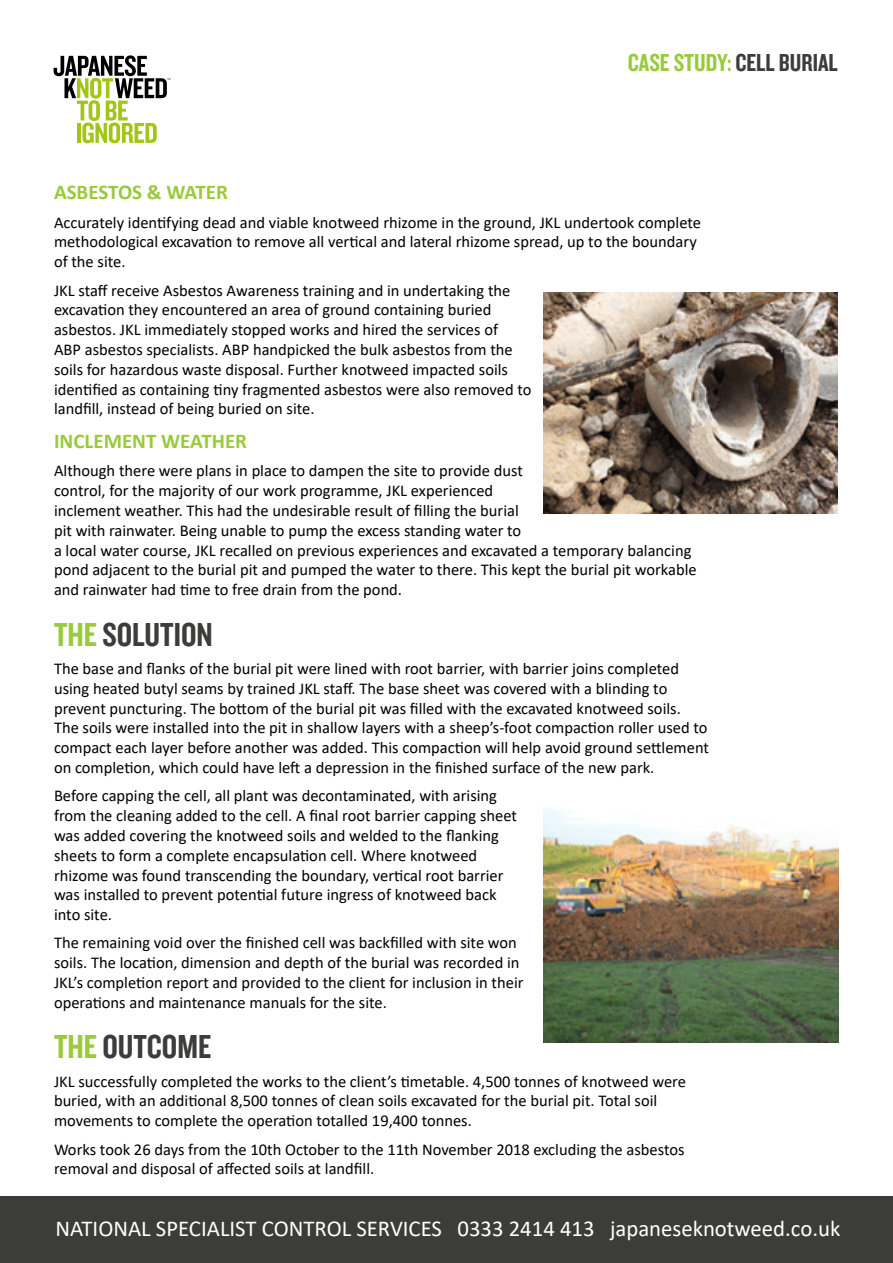
<style>
.page{position:relative;width:893px;height:1263px;background:#fff}
.page>*{position:absolute;margin:0;border:0;box-sizing:border-box;transform-origin:0 0}
.t1{font:34.5px "Knockout HTF49 Liteweight";color:#3c3c3b}
.t2{font:25.5px "Knockout HTF49 Liteweight";color:#99ca3c}
.t3{font:22.8px "Calibri";color:#fff}
.t4{font:700 21px "Calibri";color:#99ca3c}
.t5{font:16.5px/19.8px "Calibri";color:#000}
.s1{color:#3c3c3b}
.s2{color:#99ca3c}
</style>
<div class="page">
<svg style="left:54px;top:55px;width:116px;height:88px"></svg>
<div style="left:0;top:1197px;width:893px;height:66px;background:#3c3c3b"></div>
<img style="left:543px;top:292px;width:295px;height:221px">
<img style="left:543px;top:807px;width:296px;height:235px">
<h2 class="t2" style="left:628px;top:50px;width:212px">CASE STUDY: <span class="s1">CELL BURIAL</span></h2>
<p class="t4" style="left:54px;top:177px;width:176px">ASBESTOS &amp; WATER</p>
<p class="t5" style="left:54px;top:212px;width:648px">Accurately identifying dead and viable knotweed rhizome in the ground, JKL undertook complete methodological excavation to remove all vertical and lateral rhizome spread, up to the boundary of the site.</p>
<p class="t5" style="left:54px;top:280px;width:479px">JKL staff receive Asbestos Awareness training and in undertaking the excavation they encountered an area of ground containing buried asbestos. JKL immediately stopped works and hired the services of<br>ABP asbestos specialists. ABP handpicked the bulk asbestos from the soils for hazardous waste disposal. Further knotweed impacted soils identified as containing tiny fragmented asbestos were also removed to landfill, instead of being buried on site.</p>
<p class="t4" style="left:54px;top:426px;width:195px">INCLEMENT WEATHER</p>
<p class="t5" style="left:54px;top:461px;width:644px">Although there were plans in place to dampen the site to provide dust<br>control, for the majority of our work programme, JKL experienced<br>inclement weather. This had the undesirable result of filling the burial<br>pit with rainwater. Being unable to pump the excess standing water to<br>a local water course, JKL recalled on previous experiences and excavated a temporary balancing pond adjacent to the burial pit and pumped the water to there. This kept the burial pit workable and rainwater had time to free drain from the pond.</p>
<h1 class="t1" style="left:54px;top:617px;width:160px"><span class="s2">THE</span> SOLUTION</h1>
<p class="t5" style="left:54px;top:658px;width:657px">The base and flanks of the burial pit were lined with root barrier, with barrier joins completed using heated butyl seams by trained JKL staff. The base sheet was covered with a blinding to prevent puncturing. The bottom of the burial pit was filled with the excavated knotweed soils.<br>The soils were installed into the pit in shallow layers with a sheep’s-foot compaction roller used to compact each layer before another was added. This compaction will help avoid ground settlement on completion, which could have left a depression in the finished surface of the new park.</p>
<p class="t5" style="left:54px;top:785px;width:465px">Before capping the cell, all plant was decontaminated, with arising from the cleaning added to the cell. A final root barrier capping sheet was added covering the knotweed soils and welded to the flanking sheets to form a complete encapsulation cell. Where knotweed rhizome was found transcending the boundary, vertical root barrier was installed to prevent potential future ingress of knotweed back into site.</p>
<p class="t5" style="left:54px;top:933px;width:471px">The remaining void over the finished cell was backfilled with site won soils. The location, dimension and depth of the burial was recorded in JKL’s completion report and provided to the client for inclusion in their operations and maintenance manuals for the site.</p>
<h1 class="t1" style="left:54px;top:1029px;width:159px"><span class="s2">THE</span> OUTCOME</h1>
<p class="t5" style="left:54px;top:1071px;width:633px">JKL successfully completed the works to the client’s timetable. 4,500 tonnes of knotweed were buried, with an additional 8,500 tonnes of clean soils excavated for the burial pit. Total soil movements to complete the operation totalled 19,400 tonnes.</p>
<p class="t5" style="left:54px;top:1139px;width:632px">Works took 26 days from the 10th October to the 11th November 2018 excluding the asbestos removal and disposal of affected soils at landfill.</p>
<h3 class="t3" style="left:55px;top:1213px;width:786px">NATIONAL SPECIALIST CONTROL SERVICES 0333 2414 413 japaneseknotweed.co.uk</h3>
</div>
